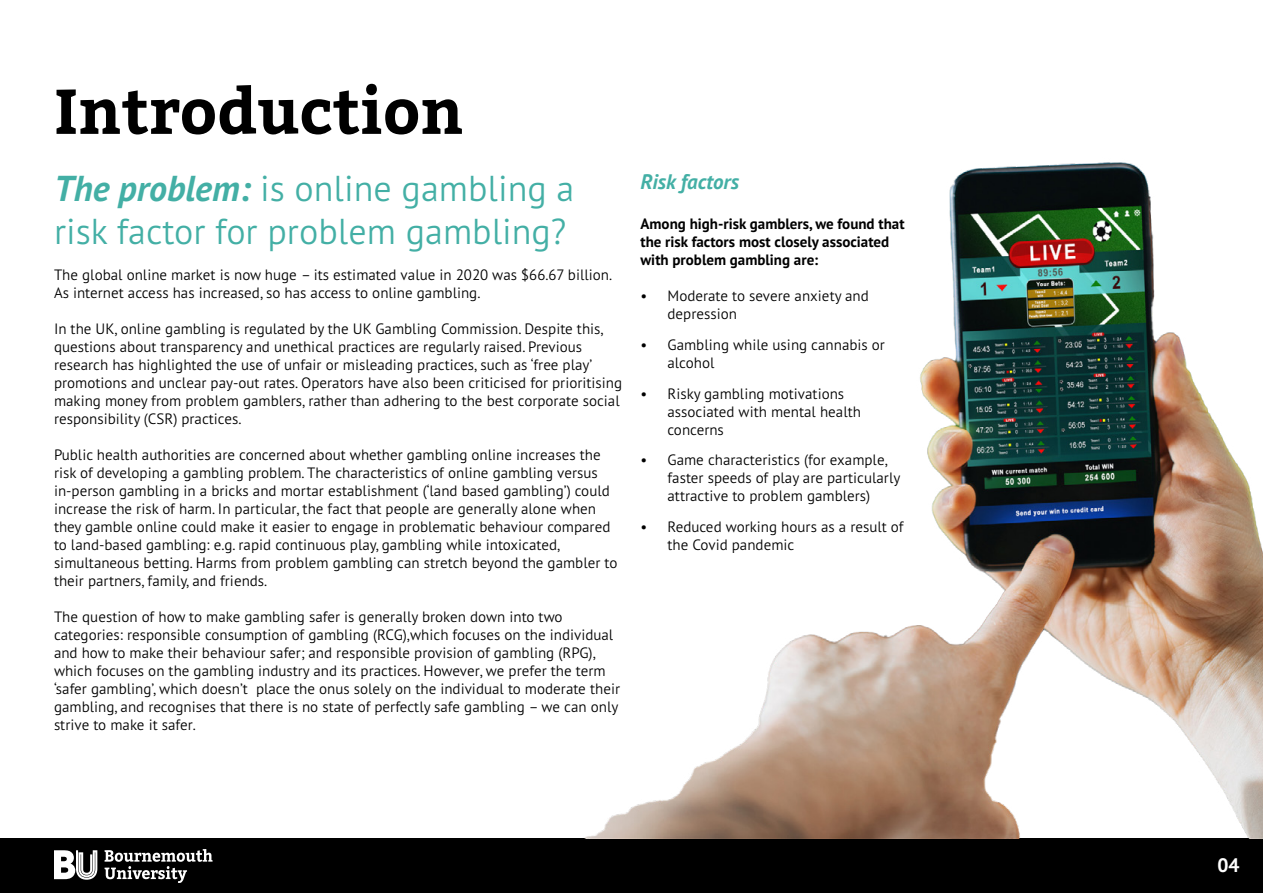
<style>
.page{position:relative;width:1263px;height:893px;background:#fff}
.page>*{position:absolute;margin:0;border:0;box-sizing:border-box;transform-origin:0 0}
.t1{font:700 63px "Bitter";color:#000}
.t2{font:300 36px/43.2px "PT Sans Pro";color:#43afa5}
.t3{font:italic 700 21px "PT Sans Pro";color:#43afa5}
.t4{font:700 19.5px "PT Sans Pro";color:#fff}
.t5{font:300 15px/18px "PT Sans Pro";color:#000}
.t6{font:700 15px/18px "PT Sans Pro";color:#000}
.s1{font-weight:700;font-style:italic}
</style>
<div class="page">
<div style="left:0;top:839px;width:1263px;height:54px;background:#000"></div>
<img style="left:479px;top:162px;width:784px;height:677px">
<svg style="left:105px;top:849px;width:108px;height:34px"></svg>
<svg style="left:54px;top:850px;width:43px;height:30px"></svg>
<h1 class="t1" style="left:54px;top:70px;width:411px">Introduction</h1>
<h2 class="t2" style="left:54px;top:166px;width:522px"><span class="s1">The problem:</span> is online gambling a risk factor for problem gambling?</h2>
<p class="t5" style="left:54px;top:265px;width:560px">The global online market is now huge – its estimated value in 2020 was $66.67 billion.<br>As internet access has increased, so has access to online gambling.</p>
<p class="t5" style="left:54px;top:319px;width:570px">In the UK, online gambling is regulated by the UK Gambling Commission. Despite this, questions about transparency and unethical practices are regularly raised. Previous research has highlighted the use of unfair or misleading practices, such as ‘free play’ promotions and unclear pay-out rates. Operators have also been criticised for prioritising making money from problem gamblers, rather than adhering to the best corporate social responsibility (CSR) practices.</p>
<p class="t5" style="left:54px;top:445px;width:565px">Public health authorities are concerned about whether gambling online increases the risk of developing a gambling problem. The characteristics of online gambling versus in-person gambling in a bricks and mortar establishment (‘land based gambling’) could increase the risk of harm. In particular, the fact that people are generally alone when they gamble online could make it easier to engage in problematic behaviour compared to land-based gambling: e.g. rapid continuous play, gambling while intoxicated, simultaneous betting. Harms from problem gambling can stretch beyond the gambler to their partners, family, and friends.</p>
<p class="t5" style="left:54px;top:607px;width:568px">The question of how to make gambling safer is generally broken down into two categories: responsible consumption of gambling (RCG),which focuses on the individual and how to make their behaviour safer; and responsible provision of gambling (RPG), which focuses on the gambling industry and its practices. However, we prefer the term ‘safer gambling’, which doesn’t place the onus solely on the individual to moderate their gambling, and recognises that there is no state of perfectly safe gambling – we can only strive to make it safer.</p>
<h3 class="t3" style="left:640px;top:168px;width:100px">Risk factors</h3>
<p class="t6" style="left:640px;top:215px;width:266px">Among high-risk gamblers, we found that the risk factors most closely associated with problem gambling are:</p>
<p class="t5" style="left:667px;top:286px;width:203px;text-indent:-27px">• Moderate to severe anxiety and depression</p>
<p class="t5" style="left:667px;top:335px;width:219px;text-indent:-27px">• Gambling while using cannabis or alcohol</p>
<p class="t5" style="left:667px;top:384px;width:195px;text-indent:-27px">• Risky gambling motivations associated with mental health concerns</p>
<p class="t5" style="left:667px;top:451px;width:234px;text-indent:-27px">• Game characteristics (for example, faster speeds of play are particularly attractive to problem gamblers)</p>
<p class="t5" style="left:667px;top:517px;width:238px;text-indent:-27px">• Reduced working hours as a result of the Covid pandemic</p>
<h3 class="t4" style="left:1217px;top:852px;width:24px">04</h3>
</div>
